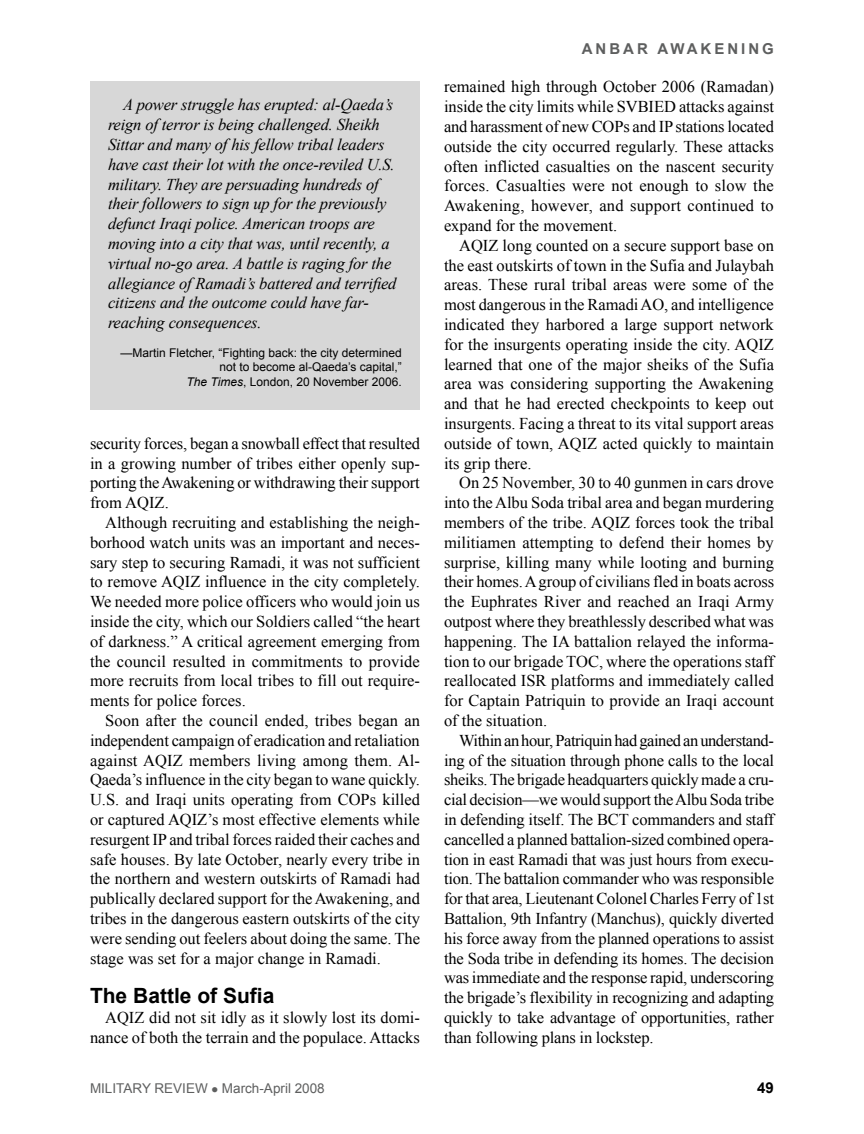
<style>
.page{position:relative;width:864px;height:1134px;background:#fff}
.page>*{position:absolute;margin:0;border:0;box-sizing:border-box;transform-origin:0 0}
.subhead{font:700 21px "Arial";color:#000}
.fob{font:16.5px/19.8px "Times New Roman";color:#000;text-align:justify}
.t1{font:italic 16.5px/19.8px "Times New Roman";letter-spacing:-.01em;color:#000}
.t2{font:700 15px "Arial";letter-spacing:.2em;color:#5e5f5f}
.t3{font:700 15px "Arial";color:#000}
.t4{font:13.5px "Arial";color:#5e5f5f}
.t5{font:12px/14.4px "Arial";color:#000;text-align:right}
.s1{font-style:italic}
</style>
<div class="page">
<div style="left:90px;top:81px;width:330px;height:328px;background:#d7d7d7"></div>
<p class="t1" style="left:108px;top:95px;width:290px;text-indent:15px">A power struggle has erupted: al-Qaeda’s reign of terror is being challenged. Sheikh Sittar and many of his fellow tribal leaders have cast their lot with the once-reviled U.S. military. They are persuading hundreds of their followers to sign up for the previously defunct Iraqi police. American troops are moving into a city that was, until recently, a virtual no-go area. A battle is raging for the allegiance of Ramadi’s battered and terrified citizens and the outcome could have far&shy;reaching consequences.</p>
<p class="t5" style="left:121px;top:346px;width:283px">—Martin Fletcher, “Fighting back: the city determined not to become al-Qaeda’s capital,”<br><span class="s1">The Times</span>, London, 20 November 2006.</p>
<p class="fob" style="left:90px;top:433px;width:332px">security forces, began a snowball effect that resulted in a growing number of tribes either openly sup&shy;porting the Awakening or withdrawing their support from AQIZ.</p>
<p class="fob" style="left:90px;top:512px;width:332px;text-indent:15px">Although recruiting and establishing the neigh&shy;borhood watch units was an important and neces&shy;sary step to securing Ramadi, it was not sufficient to remove AQIZ influence in the city completely.<br>We needed more police officers who would join us inside the city, which our Soldiers called “the heart of darkness.” A critical agreement emerging from the council resulted in commitments to provide more recruits from local tribes to fill out require&shy;ments for police forces.</p>
<p class="fob" style="left:90px;top:710px;width:332px;text-indent:15px">Soon after the council ended, tribes began an independent campaign of eradication and retaliation against AQIZ members living among them. Al-Qaeda’s influence in the city began to wane quickly.<br>U.S. and Iraqi units operating from COP</p>
<p class="fob" style="left:90px;top:790px;width:332px;text-indent:280px">s killed or captured AQIZ’s most effective elements while resurgent IP and tribal forces raided their caches and safe houses. By late October, nearly every tribe in the northern and western outskirts of Ramadi had publically declared support for the Awakening, and tribes in the dangerous eastern outskirts of the city were sending out feelers about doing the same. The stage was set for a major change in Ramadi.</p>
<p class="subhead" style="left:90px;top:982px;width:186px">The Battle of Sufia</p>
<p class="fob" style="left:90px;top:1007px;width:331px;text-align:right">AQIZ did not sit idly as it slowly lost its domi&shy;nance of both the terrain and the populace. Attacks</p>
<p class="t2" style="left:582px;top:39px;width:194px">ANBAR AWAKENING</p>
<p class="fob" style="left:444px;top:77px;width:332px">remained high through October 2006 (Ramadan) inside the city limits while SVBIED attacks against and harassment of new COP</p>
<p class="fob" style="left:444px;top:116px;width:332px;text-indent:179px">s and IP stations located outside the city occurred regularly. These attacks often inflicted casualties on the nascent security forces. Casualties were not enough to slow the Awakening, however, and support continued to expand for the movement.</p>
<p class="fob" style="left:444px;top:235px;width:332px;text-indent:15px">AQIZ long counted on a secure support base on the east outskirts of town in the Sufia and Julaybah areas. These rural tribal areas were some of the most dangerous in the Ramadi AO, and intelligence indicated they harbored a large support network for the insurgents operating inside the city. AQIZ learned that one of the major sheiks of the Sufia area was considering supporting the Awakening and that he had erected checkpoints to keep out insurgents. Facing a threat to its vital support areas outside of town, AQIZ acted quickly to maintain its grip there.</p>
<p class="fob" style="left:444px;top:473px;width:332px;text-indent:15px">On 25 November, 30 to 40 gunmen in cars drove into the Albu Soda tribal area and began murdering members of the tribe. AQIZ forces took the tribal militiamen attempting to defend their homes by surprise, killing many while looting and burning their homes. A group of civilians fled in boats across the Euphrates River and reached an Iraqi Army outpost where they breathlessly described what was happening. The IA battalion relayed the informa&shy;tion to our brigade TOC</p>
<p class="fob" style="left:599px;top:651px;width:176px">, where the operations staff</p>
<p class="fob" style="left:444px;top:671px;width:87px">reallocated ISR</p>
<p class="fob" style="left:444px;top:671px;width:332px;text-indent:107px">platforms and immediately called for Captain Patriquin to provide an Iraqi account of the situation.</p>
<p class="fob" style="left:444px;top:730px;width:332px;text-indent:15px">Within an hour, Patriquin had gained an understand&shy;ing of the situation through phone calls to the local sheiks. The brigade headquarters quickly made a cru&shy;cial decision—we would support the Albu Soda tribe in defending itself. The BCT commanders and staff cancelled a planned battalion-sized combined opera&shy;tion in east Ramadi that was just hours from execu&shy;tion. The battalion commander who was responsible for that area, Lieutenant Colonel Charles Ferry of 1st Battalion, 9th Infantry (Manchus), quickly diverted his force away from the planned operations to assist the Soda tribe in defending its homes. The decision was immediate and the response rapid, underscoring the brigade’s flexibility in recognizing and adapting quickly to take advantage of opportunities, rather than following plans in lockstep.</p>
<p class="t4" style="left:90px;top:1080px;width:236px">Military Review ● March-April 2008</p>
<p class="t3" style="left:757px;top:1078px;width:18px">49</p>
</div>
